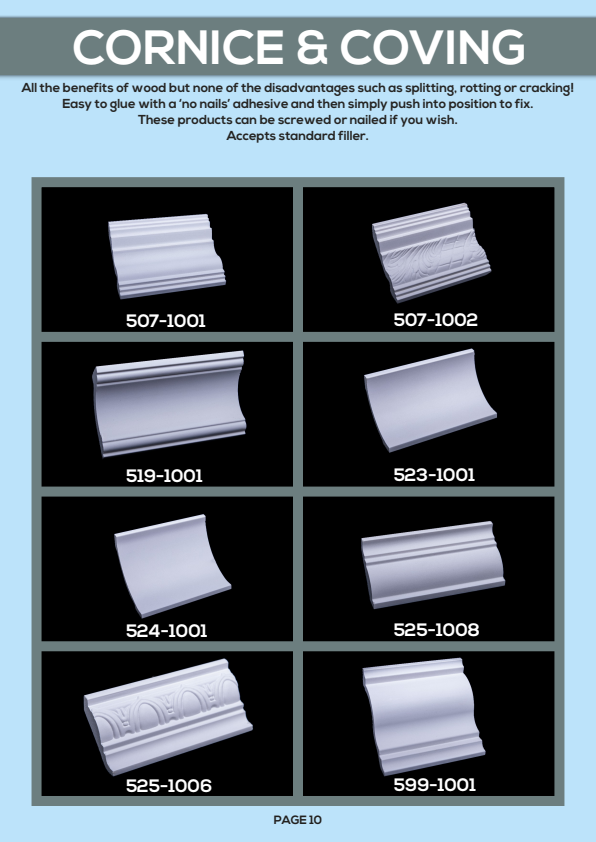
<style>
.page{position:relative;width:596px;height:842px;background:#fff}
.page>*{position:absolute;margin:0;border:0;box-sizing:border-box;transform-origin:0 0}
.t1{font:700 48px "Nexa";color:#fff}
.t2{font:700 18px "Nexa";color:#fff}
.t3{font:700 12.8px/16px "Nexa";color:#252422;text-align:center}
.t4{font:700 12px "Nexa";color:#22201e}
</style>
<div class="page">
<div style="left:0;top:0;width:595px;height:842px;background:#bce3fa"></div>
<img style="left:43px;top:651px;width:250px;height:144px">
<img style="left:303px;top:497px;width:250px;height:144px">
<div style="left:303px;top:651px;width:250px;height:144px;background:#000"></div>
<img style="left:319px;top:651px;width:219px;height:142px">
<div style="left:43px;top:497px;width:250px;height:144px;background:#000"></div>
<img style="left:65px;top:497px;width:210px;height:139px">
<div style="left:303px;top:342px;width:250px;height:145px;background:#000"></div>
<img style="left:315px;top:342px;width:233px;height:140px">
<img style="left:43px;top:342px;width:250px;height:145px">
<div style="left:303px;top:188px;width:12px;height:144px;background:#000"></div>
<img style="left:543px;top:188px;width:10px;height:144px">
<img style="left:315px;top:188px;width:228px;height:127px">
<div style="left:315px;top:315px;width:228px;height:17px;background:#000"></div>
<div style="left:79px;top:314px;width:178px;height:18px;background:#000"></div>
<div style="left:257px;top:188px;width:36px;height:144px;background:#000"></div>
<div style="left:43px;top:188px;width:36px;height:144px;background:#000"></div>
<img style="left:67px;top:188px;width:195px;height:126px">
<div style="left:0;top:18px;width:595px;height:57px;background:#6c7e7f"></div>
<div style="left:32px;top:177px;width:532px;height:629px;border:10px solid #6c7e7f"></div>
<div style="left:36px;top:332px;width:523px;height:10px;background:#6c7e7f"></div>
<div style="left:36px;top:487px;width:523px;height:10px;background:#6c7e7f"></div>
<div style="left:36px;top:641px;width:523px;height:10px;background:#6c7e7f"></div>
<div style="left:293px;top:182px;width:10px;height:619px;background:#6c7e7f"></div>
<h1 class="t1" style="left:72px;top:28px;width:455px">CORNICE &amp; COVING</h1>
<p class="t3" style="left:22px;top:81px;width:553px">All the benefits of wood but none of the disadvantages such as splitting, rotting or cracking!<br>Easy to glue with a ‘no nails’ adhesive and then simply push into position to fix.<br>These products can be screwed or nailed if you wish.<br>Accepts standard filler.</p>
<h2 class="t2" style="left:126px;top:314px;width:81px">507-1001</h2>
<h2 class="t2" style="left:393px;top:312px;width:86px">507-1002</h2>
<h2 class="t2" style="left:126px;top:469px;width:78px">519-1001</h2>
<h2 class="t2" style="left:393px;top:467px;width:83px">523-1001</h2>
<h2 class="t2" style="left:126px;top:624px;width:83px">524-1001</h2>
<h2 class="t2" style="left:393px;top:622px;width:88px">525-1008</h2>
<h2 class="t2" style="left:126px;top:778px;width:88px">525-1006</h2>
<h2 class="t2" style="left:393px;top:777px;width:84px">599-1001</h2>
<p class="t4" style="left:273px;top:814px;width:50px">PAGE 10</p>
</div>
